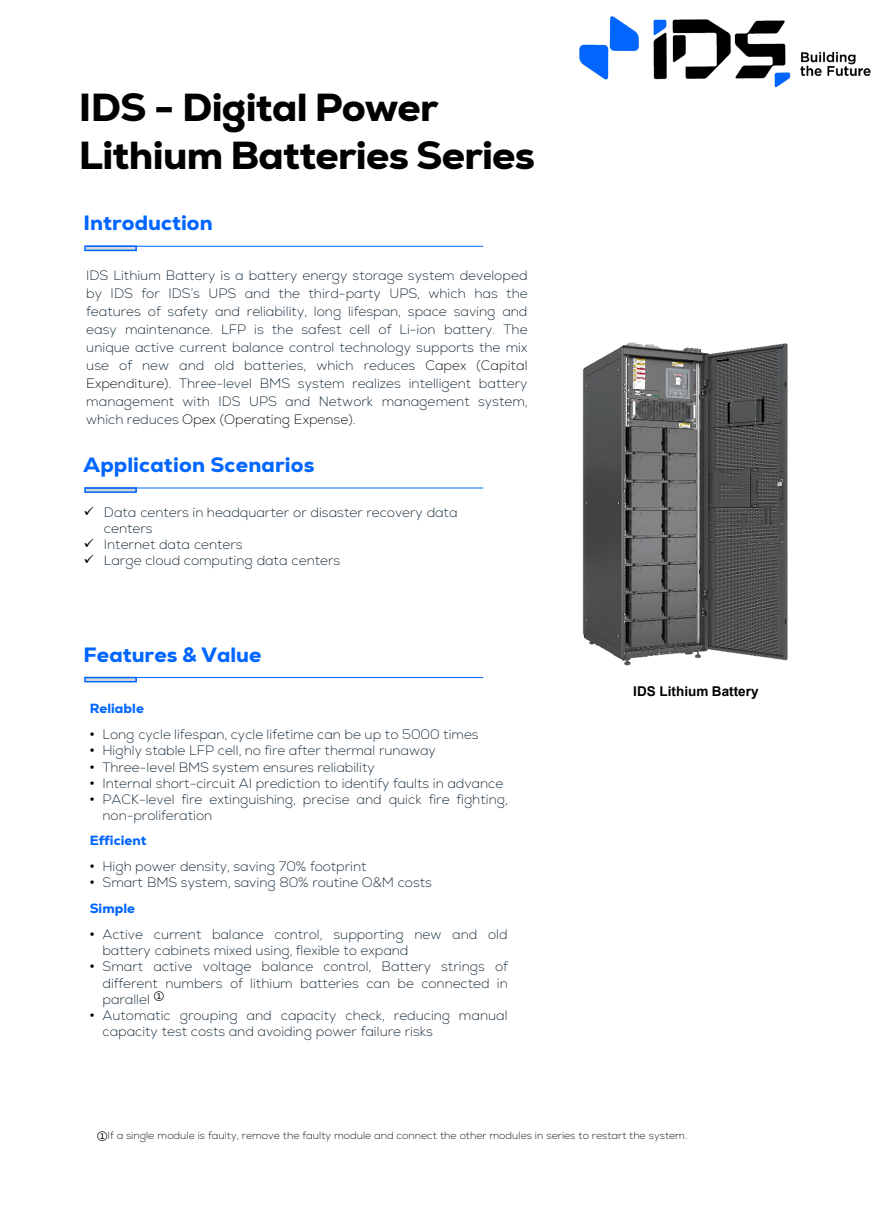
<style>
.page{position:relative;width:893px;height:1212px;background:#fff}
.page>*{position:absolute;margin:0;border:0;box-sizing:border-box;transform-origin:0 0}
.t1{font:800 39.75px "Nexa";letter-spacing:-.015em;color:#000}
.t2{font:800 21px "Nexa";letter-spacing:.005em;color:#0166ff}
.t3{font:200 13.5px/18px "Nexa";color:#041b2b}
.t4{font:800 13.5px "Nexa";letter-spacing:.005em;color:#0166ff}
.t5{font:700 13.5px "Arial";color:#000}
.t6{font:200 10.5px "Nexa";color:#000}
.s1{color:#000}
.s2{font-family:"Arial";font-weight:400;color:#000}
.s3{font-family:"Microsoft Ya Hei";font-weight:400}
</style>
<div class="page">
<svg style="left:84px;top:245px;width:53px;height:6px"></svg>
<hr style="left:85px;top:246px;width:398px;height:1px;background:#0166ff">
<svg style="left:84px;top:677px;width:53px;height:5px"></svg>
<hr style="left:85px;top:677px;width:398px;height:1px;background:#0166ff">
<svg style="left:84px;top:487px;width:53px;height:6px"></svg>
<hr style="left:85px;top:488px;width:398px;height:1px;background:#0166ff">
<img style="left:582px;top:342px;width:206px;height:324px">
<img style="left:579px;top:16px;width:292px;height:72px">
<p class="t1" style="left:79px;top:81px;width:361px">IDS - Digital Power</p>
<p class="t1" style="left:79px;top:129px;width:458px">Lithium Batteries Series</p>
<p class="t2" style="left:84px;top:210px;width:131px">Introduction</p>
<p class="t3" style="left:86px;top:266px;width:443px;text-align:justify">IDS Lithium Battery is a battery energy storage system developed by IDS for IDS’s UPS and the third-party UPS, which has the features of safety and reliability, long lifespan, space saving and easy maintenance. LFP is the safest cell of Li-ion battery. The unique active current balance control technology supports the mix use of new and old batteries, which reduces <span class="s1">Capex (Capital Expenditure).</span> Three-level BMS system realizes intelligent battery management with IDS UPS and Network management system, which reduces <span class="s1">Opex (Operating Expense).</span></p>
<p class="t2" style="left:84px;top:451px;width:232px">Application Scenarios</p>
<p class="t3" style="left:104px;top:504px;width:355px;line-height:16.2px;text-indent:-20px"><span class="s1">✓</span> Data centers in headquarter or disaster recovery data centers</p>
<p class="t3" style="left:84px;top:536px;width:161px"><span class="s1">✓</span> Internet data centers</p>
<p class="t3" style="left:84px;top:552px;width:258px"><span class="s1">✓</span> Large cloud computing data centers</p>
<p class="t2" style="left:84px;top:642px;width:179px">Features &amp; Value</p>
<p class="t4" style="left:90px;top:699px;width:56px">Reliable</p>
<p class="t3" style="left:90px;top:726px;width:390px"><span class="s2">•</span> Long cycle lifespan, cycle lifetime can be up to 5000 times</p>
<p class="t3" style="left:90px;top:742px;width:347px"><span class="s2">•</span> Highly stable LFP cell, no fire after thermal runaway</p>
<p class="t3" style="left:90px;top:758px;width:286px"><span class="s2">•</span> Three-level BMS system ensures reliability</p>
<p class="t3" style="left:90px;top:774px;width:415px"><span class="s2">•</span> Internal short-circuit AI prediction to identify faults in advance</p>
<p class="t3" style="left:102px;top:791px;width:407px;line-height:16.2px;text-indent:-13px"><span class="s2">•</span> PACK-level fire extinguishing, precise and quick fire fighting, non-proliferation</p>
<p class="t4" style="left:90px;top:832px;width:58px">Efficient</p>
<p class="t3" style="left:90px;top:857px;width:278px"><span class="s2">•</span> High power density, saving 70% footprint</p>
<p class="t3" style="left:90px;top:873px;width:344px"><span class="s2">•</span> Smart BMS system, saving 80% routine O&amp;M costs</p>
<p class="t4" style="left:90px;top:899px;width:47px">Simple</p>
<p class="t3" style="left:102px;top:926px;width:406px;line-height:16.2px;text-indent:-13px"><span class="s2">•</span> Active current balance control, supporting new and old battery cabinets mixed using, flexible to expand</p>
<p class="t3" style="left:102px;top:959px;width:407px;line-height:16.2px;text-align:justify;text-indent:-13px"><span class="s2">•</span> Smart active voltage balance control, Battery strings of different numbers of lithium batteries can be connected in parallel <sup>①</sup></p>
<p class="t3" style="left:102px;top:1007px;width:406px;line-height:16.2px;text-indent:-13px"><span class="s2">•</span> Automatic grouping and capacity check, reducing manual capacity test costs and avoiding power failure risks</p>
<p class="t5" style="left:633px;top:682px;width:127px">IDS Lithium Battery</p>
<p class="t6" style="left:97px;top:1129px;width:591px"><span class="s3">①</span>If a single module is faulty, remove the faulty module and connect the other modules in series to restart the system.</p>
</div>
